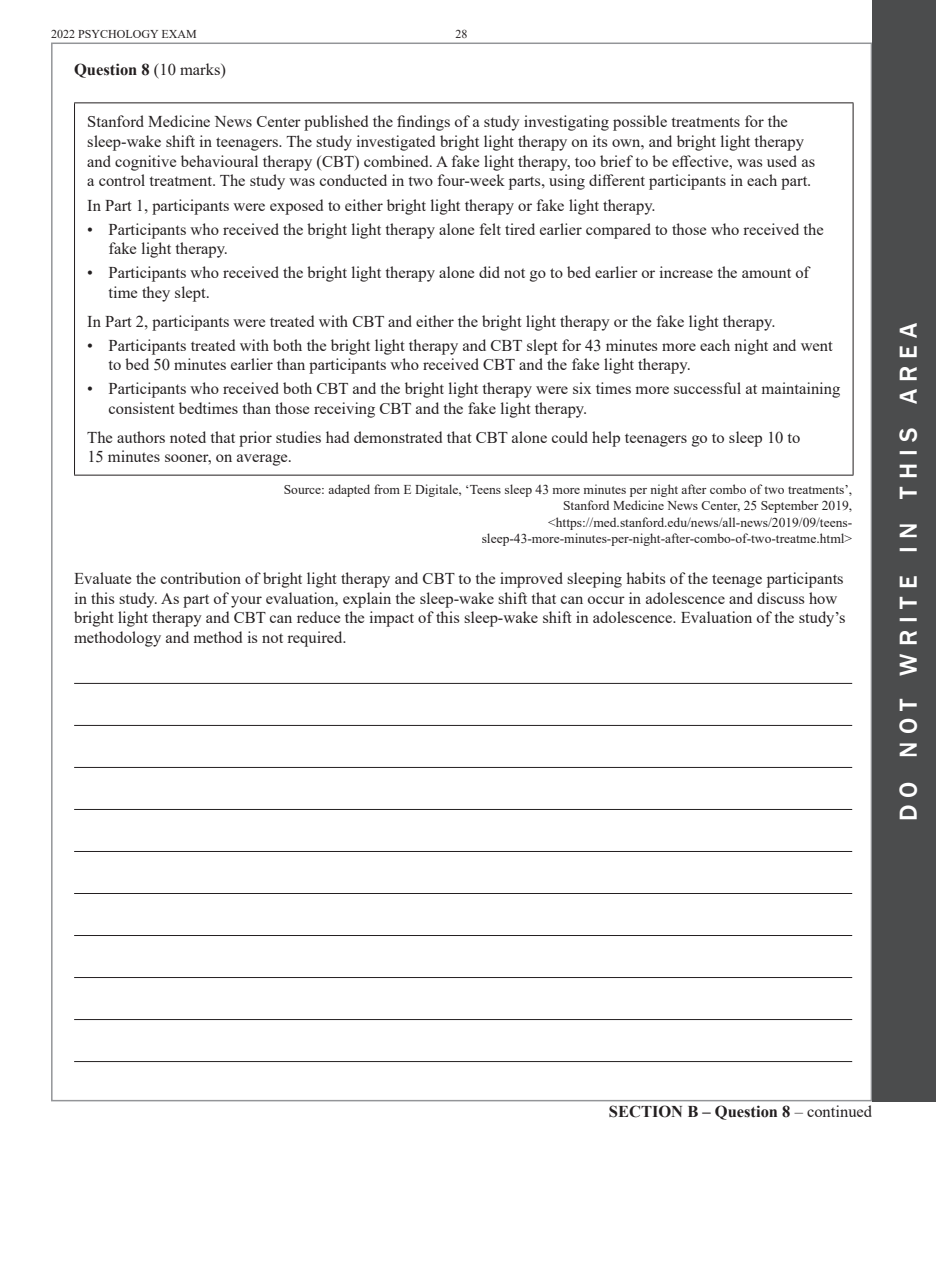
<style>
.page{position:relative;width:936px;height:1263px;background:#fff}
.page>*{position:absolute;margin:0;border:0;box-sizing:border-box;transform-origin:0 0}
.t1{font:500 25.2px "Franklin Gothic";letter-spacing:.285em;color:#fff}
.t2{font:16.5px/19.8px "Times New Roman";color:#231f20}
.t3{font:700 16.5px "Times New Roman";color:#231f20}
.t4{font:13.5px/16.2px "Times New Roman";color:#231f20;text-align:right}
.t5{font:12px "Times New Roman";color:#231f20}
.s1{font-weight:400}
</style>
<div class="page">
<hr style="left:935px;top:0;width:1px;height:1101px;background:#4b4c4d">
<div style="left:872px;top:0;width:63px;height:1101px;background:#4b4c4d"></div>
<hr style="left:74px;top:683px;width:778px;height:1px;background:#231f20">
<hr style="left:74px;top:725px;width:778px;height:1px;background:#231f20">
<hr style="left:74px;top:767px;width:778px;height:1px;background:#231f20">
<hr style="left:74px;top:809px;width:778px;height:1px;background:#231f20">
<hr style="left:74px;top:851px;width:778px;height:1px;background:#231f20">
<hr style="left:74px;top:893px;width:778px;height:1px;background:#231f20">
<hr style="left:74px;top:935px;width:778px;height:1px;background:#231f20">
<hr style="left:74px;top:977px;width:778px;height:1px;background:#231f20">
<hr style="left:74px;top:1019px;width:778px;height:1px;background:#231f20">
<hr style="left:74px;top:1061px;width:778px;height:1px;background:#231f20">
<hr style="left:74px;top:102px;width:779px;height:1px;background:#231f20">
<hr style="left:74px;top:103px;width:1px;height:372px;background:#231f20">
<hr style="left:852px;top:103px;width:1px;height:372px;background:#231f20">
<hr style="left:74px;top:475px;width:779px;height:1px;background:#231f20">
<p class="t5" style="left:51px;top:26px;width:147px">2022 PSYCHOLOGY EXAM</p>
<p class="t5" style="left:455px;top:26px;width:13px">28</p>
<p class="t3" style="left:74px;top:58px;width:153px">Question 8 <span class="s1">(10 marks)</span></p>
<p class="t2" style="left:87px;top:111px;width:729px">Stanford Medicine News Center published the findings of a study investigating possible treatments for the sleep-wake shift in teenagers. The study investigated bright light therapy on its own, and bright light therapy and cognitive behavioural therapy (CBT) combined. A fake light therapy, too brief to be effective, was used as a control treatment. The study was conducted in two four-week parts, using different participants in each part.</p>
<p class="t2" style="left:87px;top:195px;width:570px">In Part 1, participants were exposed to either bright light therapy or fake light therapy.</p>
<p class="t2" style="left:109px;top:219px;width:716px;text-indent:-21px">• Participants who received the bright light therapy alone felt tired earlier compared to those who received the fake light therapy.</p>
<p class="t2" style="left:109px;top:262px;width:702px;text-indent:-21px">• Participants who received the bright light therapy alone did not go to bed earlier or increase the amount of time they slept.</p>
<p class="t2" style="left:87px;top:311px;width:689px">In Part 2, participants were treated with CBT and either the bright light therapy or the fake light therapy.</p>
<p class="t2" style="left:109px;top:335px;width:725px;text-indent:-21px">• Participants treated with both the bright light therapy and CBT slept for 43 minutes more each night and went to bed 50 minutes earlier than participants who received CBT and the fake light therapy.</p>
<p class="t2" style="left:109px;top:378px;width:733px;text-indent:-21px">• Participants who received both CBT and the bright light therapy were six times more successful at maintaining consistent bedtimes than those receiving CBT and the fake light therapy.</p>
<p class="t2" style="left:87px;top:427px;width:714px">The authors noted that prior studies had demonstrated that CBT alone could help teenagers go to sleep 10 to<br>15 minutes sooner, on average.</p>
<p class="t4" style="left:284px;top:481px;width:570px">Source: adapted from E Digitale, ‘Teens sleep 43 more minutes per night after combo of two treatments’, Stanford Medicine News Center, 25 September 2019, &lt;https://med.stanford.edu/news/all-news/2019/09/teens&shy;sleep-43-more-minutes-per-night-after-combo-of-two-treatme.html&gt;</p>
<p class="t2" style="left:74px;top:568px;width:772px">Evaluate the contribution of bright light therapy and CBT to the improved sleeping habits of the teenage participants in this study. As part of your evaluation, explain the sleep-wake shift that can occur in adolescence and discuss how bright light therapy and CBT can reduce the impact of this sleep-wake shift in adolescence. Evaluation of the study’s methodology and method is not required.</p>
<h1 class="t1" style="left:892px;top:821px;width:500px;rotate:-90deg">do not write in this area</h1>
<p class="t3" style="left:609px;top:1100px;width:265px">SECTION B – Question 8 <span class="s1">– continued</span></p>
</div>
